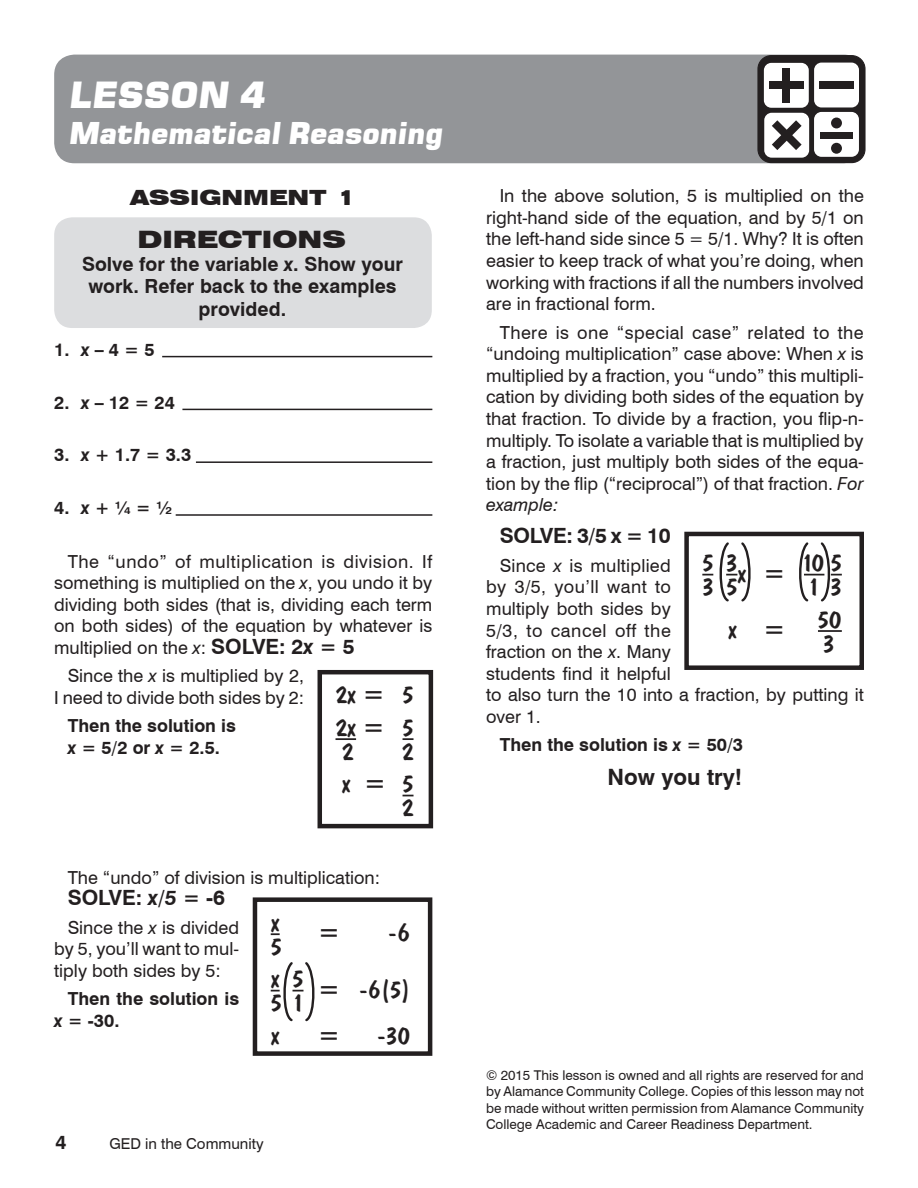
<style>
.page{position:relative;width:918px;height:1188px;background:#fff}
.page>*{position:absolute;margin:0;border:0;box-sizing:border-box;transform-origin:0 0}
.t1{font:italic 36px "Square 721 Blk";color:#fff}
.t2{font:italic 30px "Square 721 Blk";letter-spacing:-.025em;color:#fff}
.Dom_type_for_example{font:27px/24px "Dom Casual BT";color:#231f20}
.Directions_hed{font:900 expanded 24px "Swiss 721 BT";color:#231f20}
.subheads{font:700 22.5px "Swiss 721 BT";color:#231f20}
.Body_text{font:700 21px "Swiss 721 BT";letter-spacing:-.01em;color:#231f20}
.Assignment___heds{font:900 expanded 21px "Swiss 721 BT";color:#231f20}
.Directions_copy{font:700 19.5px/22.5px "Swiss 721 BT";color:#231f20;text-align:center}
.Body_text-2{font:18px/21.6px "Swiss 721 BT";color:#231f20;text-align:justify}
.Body_text-3{font:700 18px/21.6px "Swiss 721 BT";color:#231f20}
.Numbered_questions{font:700 18px "Swiss 721 BT";color:#231f20}
.Directions_copy-2{font:15px "Swiss 721 BT";color:#231f20}
.Body_text-4{font:13.5px/16.2px "Swiss 721 BT";color:#231f20;text-align:justify}
.s1{font-style:italic}
.s2{font-weight:700;font-size:21px}
.s3{font-weight:700;font-style:italic;font-size:21px}
</style>
<div class="page">
<div style="left:54px;top:55px;width:810px;height:108px;background:#939598;border-radius:20px"></div>
<div style="left:758px;top:56px;width:107px;height:107px;background:#231f20;border-radius:13px"></div>
<div style="left:757px;top:55px;width:109px;height:108px;border:1px solid #231f20;border-radius:13px"></div>
<div style="left:764px;top:63px;width:45px;height:45px;background:#fff;border-radius:7px"></div>
<div style="left:814px;top:63px;width:45px;height:44px;background:#fff;border-radius:7px"></div>
<div style="left:764px;top:113px;width:45px;height:45px;background:#fff;border-radius:7px"></div>
<div style="left:814px;top:112px;width:45px;height:45px;background:#fff;border-radius:7px"></div>
<div style="left:831px;top:118px;width:11px;height:10px;background:#231f20;border-radius:50%"></div>
<div style="left:831px;top:143px;width:11px;height:11px;background:#231f20;border-radius:50%"></div>
<div style="left:820px;top:132px;width:33px;height:7px;background:#231f20"></div>
<div style="left:819px;top:81px;width:35px;height:8px;background:#231f20"></div>
<div style="left:769px;top:81px;width:34px;height:8px;background:#231f20"></div>
<div style="left:782px;top:68px;width:8px;height:34px;background:#231f20"></div>
<svg style="left:772px;top:120px;width:30px;height:30px"></svg>
<hr style="left:162px;top:356px;width:270px;height:1px;background:#231f20">
<hr style="left:182px;top:409px;width:250px;height:1px;background:#231f20">
<hr style="left:196px;top:461px;width:236px;height:2px;background:#231f20">
<hr style="left:176px;top:514px;width:256px;height:2px;background:#231f20">
<div style="left:54px;top:217px;width:378px;height:111px;background:#dcdddf;border-radius:18px"></div>
<svg style="left:317px;top:670px;width:117px;height:159px"></svg>
<svg style="left:252px;top:897px;width:181px;height:159px"></svg>
<svg style="left:684px;top:531px;width:180px;height:139px"></svg>
<h1 class="t1" style="left:68px;top:73px;width:199px">LESSON 4</h1>
<h2 class="t2" style="left:68px;top:115px;width:376px">Mathematical Reasoning</h2>
<p class="Assignment___heds" style="left:130px;top:184px;width:228px">ASSIGNMENT 1</p>
<p class="Directions_hed" style="left:137px;top:225px;width:210px">DIRECTIONS</p>
<p class="Directions_copy" style="left:82px;top:252px;width:322px">Solve for the variable <span class="s1">x</span>. Show your work. Refer back to the examples provided.</p>
<p class="Numbered_questions" style="left:54px;top:339px;width:102px">1. <span class="s1">x</span> – 4 = 5</p>
<p class="Numbered_questions" style="left:54px;top:391px;width:122px">2. <span class="s1">x</span> – 12 = 24</p>
<p class="Numbered_questions" style="left:54px;top:444px;width:139px">3. <span class="s1">x</span> + 1.7 = 3.3</p>
<p class="Numbered_questions" style="left:54px;top:497px;width:119px">4. <span class="s1">x</span> + ¼ = ½</p>
<p class="Body_text-2" style="left:54px;top:550px;width:380px;text-indent:14px">The “undo” of multiplication is division. If something is multiplied on the <span class="s1">x</span>, you undo it by dividing both sides (that is, dividing each term on both sides) of the equation by whatever is multiplied on the <span class="s1">x</span>: <span class="s2">SOLVE: 2</span><span class="s3">x</span> <span class="s2">= 5</span></p>
<p class="Body_text-2" style="left:54px;top:665px;width:251px;text-align:right">Since the <span class="s1">x</span> is multiplied by 2,<br>I need to divide both sides by 2:</p>
<p class="Body_text-3" style="left:68px;top:715px;width:170px">Then the solution is</p>
<p class="Body_text-3" style="left:68px;top:737px;width:154px"><span class="s1">x</span> = 5/2 or <span class="s1">x</span> = 2.5.</p>
<p class="Dom_type_for_example" style="left:336px;top:682px;width:80px">2x = 5</p>
<p class="Dom_type_for_example" style="left:336px;top:715px;width:79px">2x = 5</p>
<p class="Dom_type_for_example" style="left:342px;top:739px;width:13px">2</p>
<p class="Dom_type_for_example" style="left:402px;top:739px;width:13px">2</p>
<p class="Dom_type_for_example" style="left:342px;top:771px;width:73px">x = 5</p>
<p class="Dom_type_for_example" style="left:402px;top:795px;width:13px">2</p>
<p class="Body_text-2" style="left:68px;top:866px;width:314px">The “undo” of division is multiplication:</p>
<p class="Body_text" style="left:68px;top:885px;width:159px">SOLVE: <span class="s1">x/5</span> = -6</p>
<p class="Body_text-2" style="left:54px;top:916px;width:187px;text-indent:14px">Since the <span class="s1">x</span> is divided by 5, you’ll want to mul&shy;tiply both sides by 5:</p>
<p class="Body_text-3" style="left:54px;top:988px;width:187px;text-indent:14px">Then the solution is <span class="s1">x</span> = -30.</p>
<p class="Dom_type_for_example" style="left:271px;top:910px;width:10px">x</p>
<p class="Dom_type_for_example" style="left:318px;top:920px;width:24px">=</p>
<p class="Dom_type_for_example" style="left:388px;top:920px;width:23px">-6</p>
<p class="Dom_type_for_example" style="left:271px;top:934px;width:12px">5</p>
<p class="Dom_type_for_example" style="left:271px;top:977px;width:141px">x 5 = -6(5)</p>
<p class="Dom_type_for_example" style="left:271px;top:990px;width:33px">5 1</p>
<p class="Dom_type_for_example" style="left:271px;top:1022px;width:10px">x</p>
<p class="Dom_type_for_example" style="left:318px;top:1022px;width:24px">=</p>
<p class="Dom_type_for_example" style="left:377px;top:1022px;width:35px">-30</p>
<p class="Directions_copy" style="left:56px;top:1131px;width:13px">4</p>
<p class="Directions_copy-2" style="left:109px;top:1135px;width:156px">GED in the Community</p>
<p class="Body_text-2" style="left:486px;top:185px;width:379px;text-indent:14px">In the above solution, 5 is multiplied on the right-hand side of the equation, and by 5/1 on the left-hand side since 5 = 5/1. Why? It is often easier to keep track of what you’re doing, when working with fractions if all the numbers involved are in fractional form.</p>
<p class="Body_text-2" style="left:486px;top:321px;width:379px;text-indent:14px">There is one “special case” related to the “undoing multiplication” case above: When <span class="s1">x</span> is multiplied by a fraction, you “undo” this multipli&shy;cation by dividing both sides of the equation by that fraction. To divide by a fraction, you flip-n&shy;multiply. To isolate a variable that is multiplied by a fraction, just multiply both sides of the equa&shy;tion by the flip (“reciprocal”) of that fraction. <span class="s1">For example:</span></p>
<p class="Body_text" style="left:500px;top:523px;width:173px">SOLVE: 3/5 x = 10</p>
<p class="Body_text-2" style="left:486px;top:554px;width:379px;text-align:left;text-indent:14px">Since <span class="s1">x</span> is multiplied<br>by 3/5, you’ll want to<br>multiply both sides by<br>5/3, to cancel off the<br>fraction on the <span class="s1">x</span>. Many<br>students find it helpful<br>to also turn the 10 into a fraction, by putting it over 1.</p>
<p class="Body_text-3" style="left:500px;top:734px;width:245px">Then the solution is <span class="s1">x</span> = 50/3</p>
<p class="subheads" style="left:608px;top:763px;width:136px">Now you try!</p>
<p class="Dom_type_for_example" style="left:702px;top:550px;width:141px">5 3x = 105<br>3 5</p>
<p class="Dom_type_for_example" style="left:810px;top:574px;width:33px">1 3</p>
<p class="Dom_type_for_example" style="left:728px;top:612px;width:115px">x= 50</p>
<p class="Dom_type_for_example" style="left:823px;top:630px;width:13px">3</p>
<p class="Body_text-4" style="left:486px;top:1067px;width:380px">© 2015 This lesson is owned and all rights are reserved for and by Alamance Community College. Copies of this lesson may not be made without written permission from Alamance Community College Academic and Career Readiness Department.</p>
</div>
